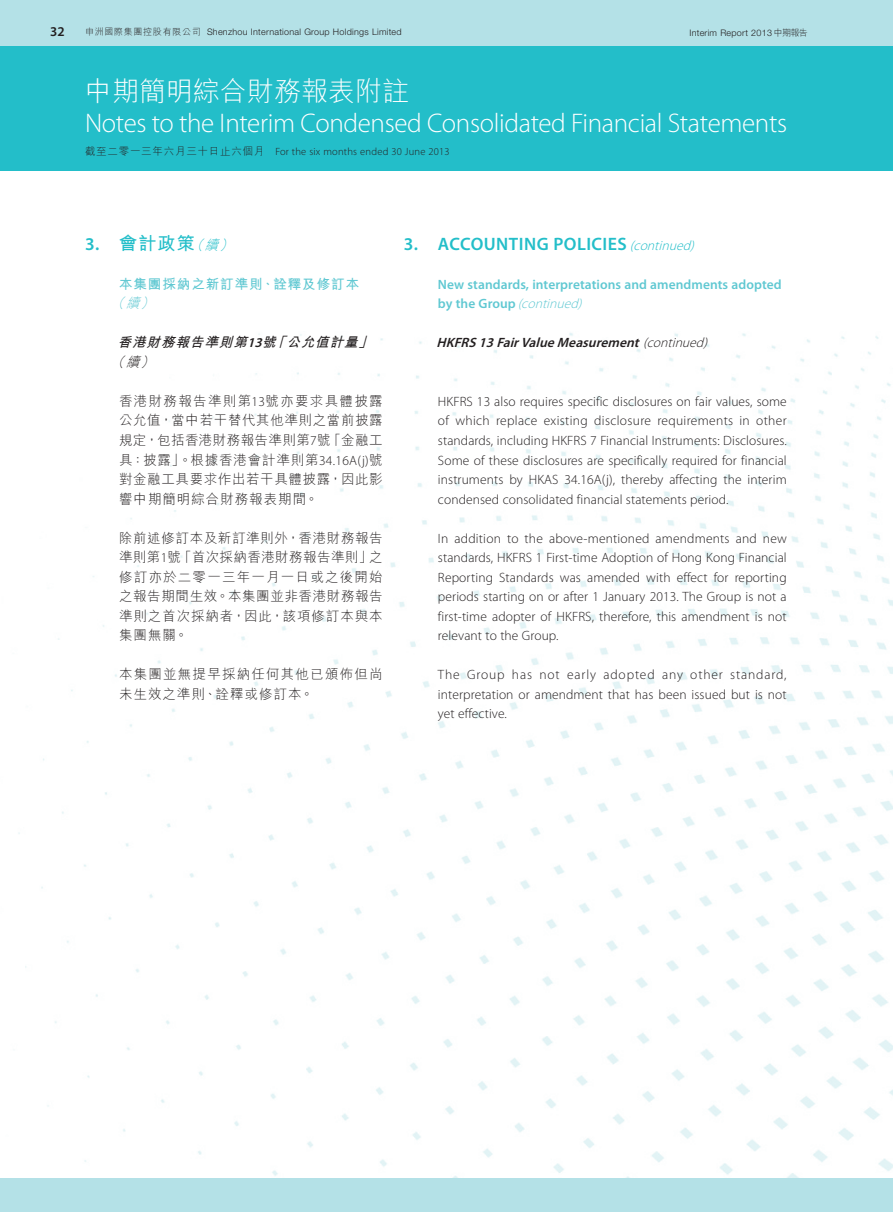
<style>
.page{position:relative;width:893px;height:1212px;background:#fff}
.page>*{position:absolute;margin:0;border:0;box-sizing:border-box;transform-origin:0 0}
.t1{font:300 27px "Myriad Pro";letter-spacing:-.015em;color:#fff}
.t2{font:300 27px "M Hei HK";color:#fff}
.Heading_1{font:600 18px "Myriad Pro";letter-spacing:.025em;color:#23bec9}
.C_Heading_1{font:700 18px "M Hei HK";color:#23bec9}
.Body_Text{font:300 13.5px/19.5px "Myriad Pro";letter-spacing:.005em;color:#231f20;text-align:justify}
.C_Body_Text{font:300 13.5px/19.5px "M Hei HK";letter-spacing:.065em;color:#231f20;text-align:justify}
.Heading_2{font:600 13.5px/19.5px "Myriad Pro";letter-spacing:.005em;color:#60c8d2}
.Heading_3{font:italic 600 13.5px "Myriad Pro";color:#231f20}
.C_Body_Text-2{font:300 13.5px/19.5px "M Hei HK";letter-spacing:.09em;color:#231f20}
.C_Heading_3{font:italic 700 13.5px/19.5px "M Hei HK";color:#231f20}
.C_Heading_2{font:700 13.5px/19.5px "M Hei HK";letter-spacing:.07em;color:#60c8d2}
.t3{font:600 13.5px "Myriad Pro";color:#231f20}
.t4{font:300 10.5px "Myriad Pro";letter-spacing:.02em;color:#231f20}
.t5{font:300 9px "Helvetica Neue LT Std";letter-spacing:.03em;color:#231f20}
.s1{font-family:"M Hei HK"}
.s2{font-family:"Myriad Pro";font-weight:600}
.s3{font-weight:300;font-style:italic;font-size:13.5px}
.s4{font-weight:300;font-style:italic}
.s5{font-weight:300}
.s6{font-family:"Myriad Pro"}
</style>
<div class="page">
<img style="left:18px;top:333px;width:875px;height:845px">
<div style="left:0;top:0;width:893px;height:170px;background:#23bec9"></div>
<div style="left:0;top:0;width:893px;height:46px;background:#b4e1e7"></div>
<div style="left:0;top:1178px;width:893px;height:34px;background:#b4e1e7"></div>
<p class="t3" style="left:50px;top:23px;width:16px">32</p>
<p class="t5" style="left:85px;top:26px;width:318px"><span class="s1">申洲國際集團控股有限公司</span> Shenzhou International Group Holdings Limited</p>
<p class="t5" style="left:689px;top:27px;width:120px">Interim Report 2013 <span class="s1">中期報告</span></p>
<h1 class="t2" style="left:85px;top:77px;width:325px">中期簡明綜合財務報表附註</h1>
<h1 class="t1" style="left:85px;top:107px;width:704px">Notes to the Interim Condensed Consolidated Financial Statements</h1>
<p class="t4" style="left:85px;top:146px;width:366px"><span class="s1">截至二零一三年六月三十日止六個月</span> For the six months ended 30 June 2013</p>
<p class="C_Heading_1" style="left:85px;top:230px;width:153px"><span class="s2">3.</span> 會計政策<span class="s3">（續）</span></p>
<p class="C_Heading_2" style="left:111px;top:273px;width:250px;text-indent:8px">本集團採納之新訂準則、詮釋及修訂本<span class="s4">（續）</span></p>
<p class="C_Heading_3" style="left:111px;top:332px;width:267px;text-indent:7px">香港財務報告準則第<span class="s2">13</span>號「公允值計量」<span class="s5">（續）</span></p>
<p class="C_Body_Text" style="left:119px;top:391px;width:265px">香港財務報告準則第<span class="s6">13</span>號亦要求具體披露公允值，當中若干替代其他準則之當前披露規定，包括香港財務報告準則第<span class="s6">7</span>號「金融工具：披露」。根據香港會計準則第<span class="s6">34.16A(j)</span>號對金融工具要求作出若干具體披露，因此影響中期簡明綜合財務報表期間。</p>
<p class="C_Body_Text" style="left:119px;top:528px;width:265px">除前述修訂本及新訂準則外，香港財務報告準則第<span class="s6">1</span>號「首次採納香港財務報告準則」之修訂亦於二零一三年一月一日或之後開始之報告期間生效。本集團並非香港財務報告準則之首次採納者，因此，該項修訂本與本集團無關。</p>
<p class="C_Body_Text-2" style="left:119px;top:664px;width:265px">本集團並無提早採納任何其他已頒佈但尚未生效之準則、詮釋或修訂本。</p>
<p class="Heading_1" style="left:404px;top:232px;width:296px">3. ACCOUNTING POLICIES <span class="s3">(continued)</span></p>
<p class="Heading_2" style="left:438px;top:274px;width:345px">New standards, interpretations and amendments adopted by t h e G ro u p <span class="s4">(continued)</span></p>
<p class="Heading_3" style="left:437px;top:334px;width:276px">HKFRS 13 Fair Value Measurement <span class="s5">(continued)</span></p>
<p class="Body_Text" style="left:438px;top:392px;width:350px">HKFRS 13 also requires specific disclosures on fair values, some of which replace existing disclosure requirements in other standards, including HKFRS 7 Financial Instruments: Disclosures.<br>Some of these disclosures are specifically required for financial instruments by HKAS 34.16A(j), thereby affecting the interim condensed consolidated financial statements period.</p>
<p class="Body_Text" style="left:438px;top:528px;width:350px">In addition to the above-mentioned amendments and new standards, HKFRS 1 First-time Adoption of Hong Kong Financial Reporting Standards was amended with effect for reporting periods starting on or after 1 January 2013. The Group is not a first-time adopter of HKFRS, therefore, this amendment is not relevant to the Group.</p>
<p class="Body_Text" style="left:438px;top:665px;width:350px">The Group has not early adopted any other standard, interpretation or amendment that has been issued but is not yet effective.</p>
</div>
